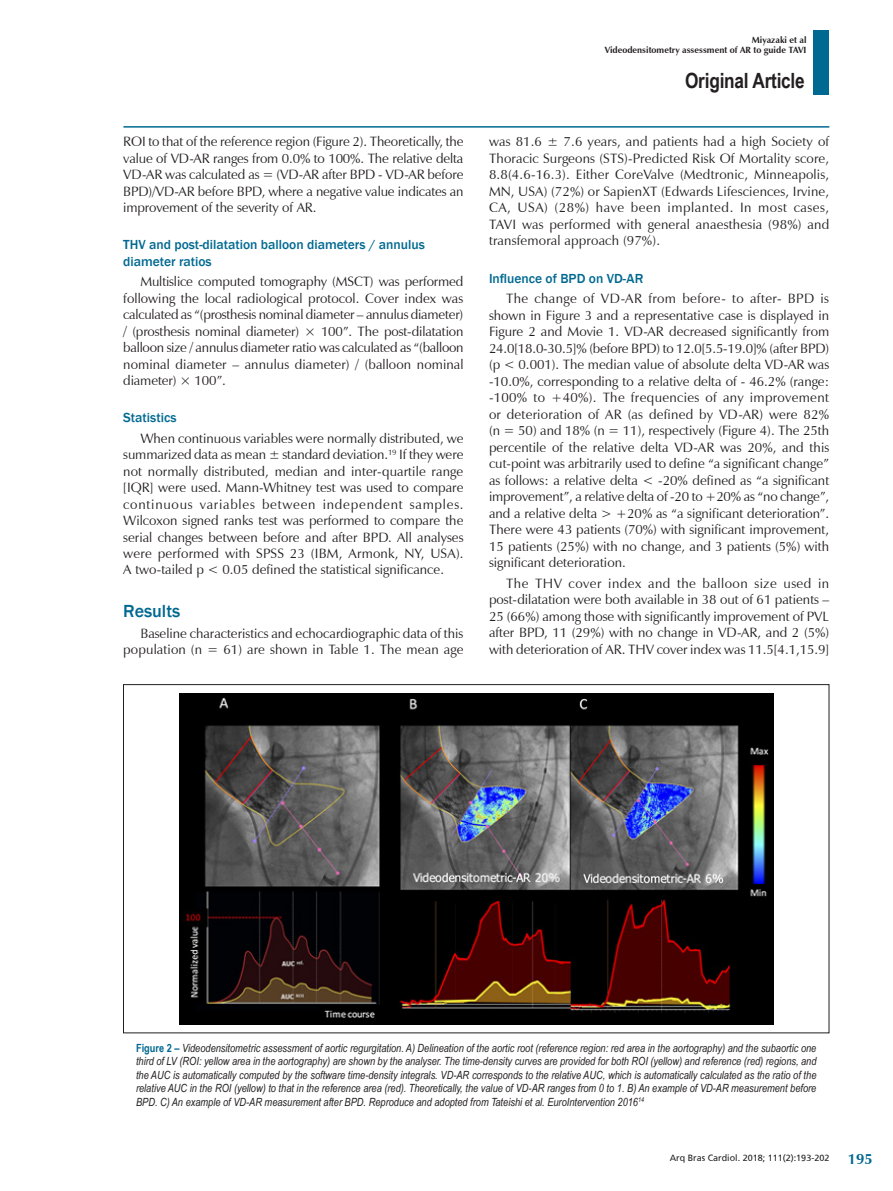
<style>
.page{position:relative;width:893px;height:1191px;background:#fff}
.page>*{position:absolute;margin:0;border:0;box-sizing:border-box;transform-origin:0 0}
.t1{font:700 21px "Arial Narrow";letter-spacing:-.01em;color:#231f20}
._02_-_TITULO_-_MATER{font:500 18px "Franklin Gothic";color:#006991}
.t2{font:700 15px "Zapf Humanist 601 BT";color:#006991}
._01-TEXTO_BASICO{font:13.5px/16.5px "Zapf Humanist 601 BT";color:#231f20;text-align:justify}
._03_-_SUBTITULO_PRIN{font:500 13.5px/16.5px "Franklin Gothic";color:#006991}
._05_LEGENDA_TABELA{font:italic 11.25px/13.5px "Arial Narrow";color:#231f20;text-align:justify}
.t3{font:700 9px "Zapf Humanist 601 BT";color:#231f20}
.t4{font:9px "Frutiger";color:#231f20}
.s1{font-weight:700;font-style:normal;color:#006991}
</style>
<div class="page">
<hr style="left:123px;top:126px;width:706px;height:2px;background:#006991">
<div style="left:813px;top:30px;width:16px;height:64px;background:#006991"></div>
<img style="left:179px;top:693px;width:595px;height:331px">
<p class="_01-TEXTO_BASICO" style="left:123px;top:133px;width:342px">ROI to that of the reference region (Figure 2). Theoretically, the value of VD-AR ranges from 0.0% to 100%. The relative delta VD-AR was calculated as = (VD-AR after BPD - VD-AR before BPD)/VD-AR before BPD, where a negative value indicates an improvement of the severity of AR.</p>
<p class="_03_-_SUBTITULO_PRIN" style="left:123px;top:237px;width:303px">THV and post-dilatation balloon diameters / annulus diameter ratios</p>
<p class="_01-TEXTO_BASICO" style="left:123px;top:273px;width:342px;text-indent:17px">Multislice computed tomography (MSCT) was performed following the local radiological protocol. Cover index was calculated as “(prosthesis nominal diameter – annulus diameter) / (prosthesis nominal diameter) × 100”. The post‑dilatation balloon size / annulus diameter ratio was calculated as “(balloon nominal diameter – annulus diameter) / (balloon nominal diameter) × 100”.</p>
<p class="_03_-_SUBTITULO_PRIN" style="left:123px;top:409px;width:55px">Statistics</p>
<p class="_01-TEXTO_BASICO" style="left:123px;top:430px;width:342px;text-indent:17px">When continuous variables were normally distributed, we summarized data as mean ± standard deviation.<sup>19</sup> If they were not normally distributed, median and inter-quartile range [IQR] were used. Mann-Whitney test was used to compare continuous variables between independent samples.<br>Wilcoxon signed ranks test was performed to compare the serial changes between before and after BPD. All analyses were performed with SPSS 23 (IBM, Armonk, NY, USA).<br>A two-tailed p &lt; 0.05 defined the statistical significance.</p>
<p class="_02_-_TITULO_-_MATER" style="left:123px;top:600px;width:59px">Results</p>
<p class="_01-TEXTO_BASICO" style="left:123px;top:625px;width:342px;text-align:right">Baseline characteristics and echocardiographic data of this population (n = 61) are shown in Table 1. The mean age</p>
<p class="t3" style="left:752px;top:34px;width:56px">Miyazaki et al</p>
<p class="t3" style="left:605px;top:45px;width:203px">Videodensitometry assessment of AR to guide TAVI</p>
<h1 class="t1" style="left:685px;top:64px;width:121px">Original Article</h1>
<p class="_01-TEXTO_BASICO" style="left:489px;top:133px;width:342px">was 81.6 ± 7.6 years, and patients had a high Society of Thoracic Surgeons (STS)-Predicted Risk Of Mortality score, 8.8(4.6‑16.3). Either CoreValve (Medtronic, Minneapolis, MN, USA) (72%) or SapienXT (Edwards Lifesciences, Irvine, CA, USA) (28%) have been implanted. In most cases, TAVI was performed with general anaesthesia (98%) and transfemoral approach (97%).</p>
<p class="_03_-_SUBTITULO_PRIN" style="left:489px;top:270px;width:156px">Influence of BPD on VD-AR</p>
<p class="_01-TEXTO_BASICO" style="left:489px;top:290px;width:342px;text-indent:17px">The change of VD-AR from before- to after- BPD is shown in Figure 3 and a representative case is displayed in Figure 2 and Movie 1. VD-AR decreased significantly from 24.0[18.0-30.5]% (before BPD) to 12.0[5.5-19.0]% (after BPD) (p &lt; 0.001). The median value of absolute delta VD‑AR was -10.0%, corresponding to a relative delta of - 46.2% (range: -100% to +40%). The frequencies of any improvement or deterioration of AR (as defined by VD-AR) were 82% (n = 50) and 18% (n = 11), respectively (Figure 4). The 25th percentile of the relative delta VD-AR was 20%, and this cut-point was arbitrarily used to define “a significant change” as follows: a relative delta &lt; -20% defined as “a significant improvement”, a relative delta of -20 to +20% as “no change”, and a relative delta &gt; +20% as “a significant deterioration”.<br>There were 43 patients (70%) with significant improvement, 15 patients (25%) with no change, and 3 patients (5%) with significant deterioration.</p>
<p class="_01-TEXTO_BASICO" style="left:489px;top:575px;width:342px;text-indent:17px">The THV cover index and the balloon size used in post‑dilatation were both available in 38 out of 61 patients – 25 (66%) among those with significantly improvement of PVL after BPD, 11 (29%) with no change in VD-AR, and 2 (5%) with deterioration of AR. THV cover index was 11.5[4.1,15.9]</p>
<p class="_05_LEGENDA_TABELA" style="left:136px;top:1041px;width:682px"><span class="s1">Figure 2 –</span> Videodensitometric assessment of aortic regurgitation. A) Delineation of the aortic root (reference region: red area in the aortography) and the subaortic one third of LV (ROI: yellow area in the aortography) are shown by the analyser. The time-density curves are provided for both ROI (yellow) and reference (red) regions, and the AUC is automatically computed by the software time-density integrals. VD-AR corresponds to the relative AUC, which is automatically calculated as the ratio of the relative AUC in the ROI (yellow) to that in the reference area (red). Theoretically, the value of VD-AR ranges from 0 to 1. B) An example of VD-AR measurement before BPD. C) An example of VD-AR measurement after BPD. Reproduce and adopted from Tateishi et al. EuroIntervention 2016<sup>14</sup></p>
<p class="t4" style="left:670px;top:1153px;width:161px">Arq Bras Cardiol. 2018; 111(2):193-202</p>
<p class="t2" style="left:848px;top:1149px;width:26px">195</p>
</div>
